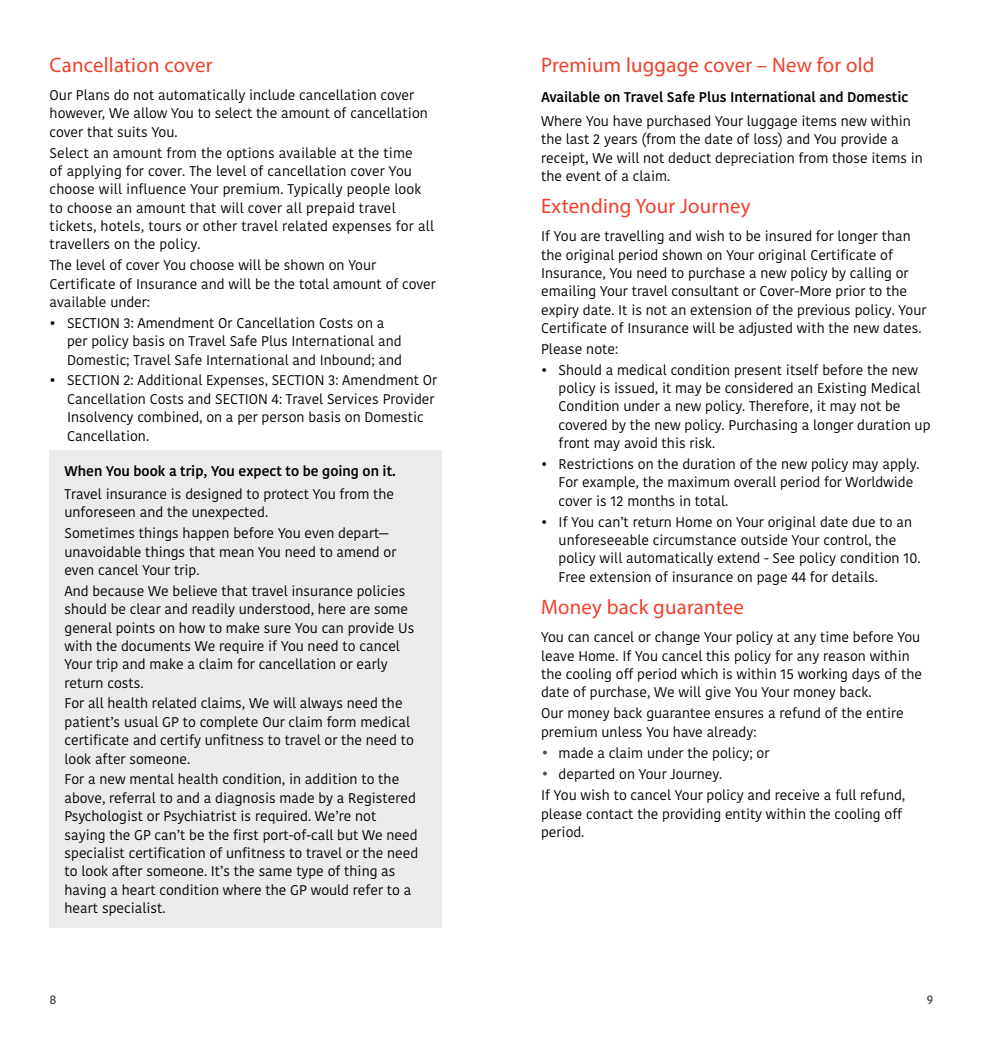
<style>
.page{position:relative;width:983px;height:1042px;background:#fff}
.page>*{position:absolute;margin:0;border:0;box-sizing:border-box;transform-origin:0 0}
.t1{font:21px "Myriad Pro";letter-spacing:.01em;color:#ef412c}
.t2{font:14px/18.4px "Kohinoor";color:#000}
.t3{font:500 14px "Kohinoor";color:#000}
.t4{font:600 12.25px "Kohinoor";color:#414042}
.s1{font-family:"Gill Sans";font-weight:300;font-size:15.75px;color:#4d4d4f}
</style>
<div class="page">
<div style="left:50px;top:450px;width:392px;height:478px;background:#ebebec"></div>
<h1 class="t1" style="left:50px;top:52px;width:164px">Cancellation cover</h1>
<p class="t2" style="left:50px;top:86px;width:379px">Our Plans do not automatically include cancellation cover however, We allow You to select the amount of cancellation cover that suits You.</p>
<p class="t2" style="left:50px;top:144px;width:386px">Select an amount from the options available at the time<br>of applying for cover. The level of cancellation cover You choose will influence Your premium. Typically people look to choose an amount that will cover all prepaid travel tickets, hotels, tours or other travel related expenses for all travellers on the policy.</p>
<p class="t2" style="left:50px;top:256px;width:388px">The level of cover You choose will be shown on Your<br>Certificate of Insurance and will be the total amount of cover available under:</p>
<p class="t2" style="left:67px;top:314px;width:336px;text-indent:-17px">• SECTION 3: Amendment Or Cancellation Costs on a per policy basis on Travel Safe Plus International and<br>Domestic; Travel Safe International and Inbound; and</p>
<p class="t2" style="left:67px;top:372px;width:371px;text-indent:-17px">• SECTION 2: Additional Expenses, SECTION 3: Amendment Or Cancellation Costs and SECTION 4: Travel Services Provider Insolvency combined, on a per person basis on Domestic Cancellation.</p>
<p class="t3" style="left:64px;top:462px;width:333px">When You book a trip, You expect to be going on it.</p>
<p class="t2" style="left:64px;top:485px;width:331px">Travel insurance is designed to protect You from the unforeseen and the unexpected.</p>
<p class="t2" style="left:64px;top:524px;width:333px">Sometimes things happen before You even depart— unavoidable things that mean You need to amend or even cancel Your trip.</p>
<p class="t2" style="left:64px;top:582px;width:351px">And because We believe that travel insurance policies should be clear and readily understood, here are some general points on how to make sure You can provide Us with the documents We require if You need to cancel Your trip and make a claim for cancellation or early return costs.</p>
<p class="t2" style="left:64px;top:695px;width:351px">For all health related claims, We will always need the patient’s usual GP to complete Our claim form medical certificate and certify unfitness to travel or the need to look after someone.</p>
<p class="t2" style="left:64px;top:770px;width:355px">For a new mental health condition, in addition to the above, referral to and a diagnosis made by a Registered Psychologist or Psychiatrist is required. We’re not saying the GP can’t be the first port-of-call but We need specialist certification of unfitness to travel or the need to look after someone. It’s the same type of thing as having a heart condition where the GP would refer to a heart specialist.</p>
<h1 class="t1" style="left:541px;top:52px;width:335px">Premium luggage cover – New for old</h1>
<p class="t3" style="left:541px;top:89px;width:368px">Available on Travel Safe Plus International and Domestic</p>
<p class="t2" style="left:541px;top:112px;width:383px">Where You have purchased Your luggage items new within the last 2 years (from the date of loss) and You provide a receipt, We will not deduct depreciation from those items in the event of a claim.</p>
<h1 class="t1" style="left:541px;top:193px;width:211px">Extending Your Journey</h1>
<p class="t2" style="left:541px;top:227px;width:387px">If You are travelling and wish to be insured for longer than the original period shown on Your original Certificate of Insurance, You need to purchase a new policy by calling or emailing Your travel consultant or Cover-More prior to the expiry date. It is not an extension of the previous policy. Your Certificate of Insurance will be adjusted with the new dates.</p>
<p class="t2" style="left:541px;top:340px;width:79px">Please note:</p>
<p class="t2" style="left:558px;top:361px;width:373px;text-indent:-18px">• Should a medical condition present itself before the new policy is issued, it may be considered an Existing Medical Condition under a new policy. Therefore, it may not be covered by the new policy. Purchasing a longer duration up front may avoid this risk.</p>
<p class="t2" style="left:558px;top:455px;width:362px;text-indent:-18px">• Restrictions on the duration of the new policy may apply.<br>For example, the maximum overall period for Worldwide cover is 12 months in total.</p>
<p class="t2" style="left:558px;top:513px;width:363px;text-indent:-18px">• If You can’t return Home on Your original date due to an unforeseeable circumstance outside Your control, the policy will automatically extend - See policy condition 10.<br>Free extension of insurance on page 44 for details.</p>
<h1 class="t1" style="left:541px;top:594px;width:204px">Money back guarantee</h1>
<p class="t2" style="left:541px;top:628px;width:382px">You can cancel or change Your policy at any time before You leave Home. If You cancel this policy for any reason within the cooling off period which is within 15 working days of the date of purchase, We will give You Your money back.</p>
<p class="t2" style="left:541px;top:704px;width:364px">Our money back guarantee ensures a refund of the entire premium unless You have already:</p>
<p class="t2" style="left:541px;top:744px;width:230px"><span class="s1">•</span> made a claim under the policy; or</p>
<p class="t2" style="left:541px;top:764px;width:365px;line-height:20.8px"><span class="s1">•</span> departed on Your Journey.<br>If You wish to cancel Your policy and receive a full refund,</p>
<p class="t2" style="left:541px;top:805px;width:362px">please contact the providing entity within the cooling off period.</p>
<p class="t4" style="left:50px;top:991px;width:9px">8</p>
<p class="t4" style="left:926px;top:991px;width:8px">9</p>
</div>
